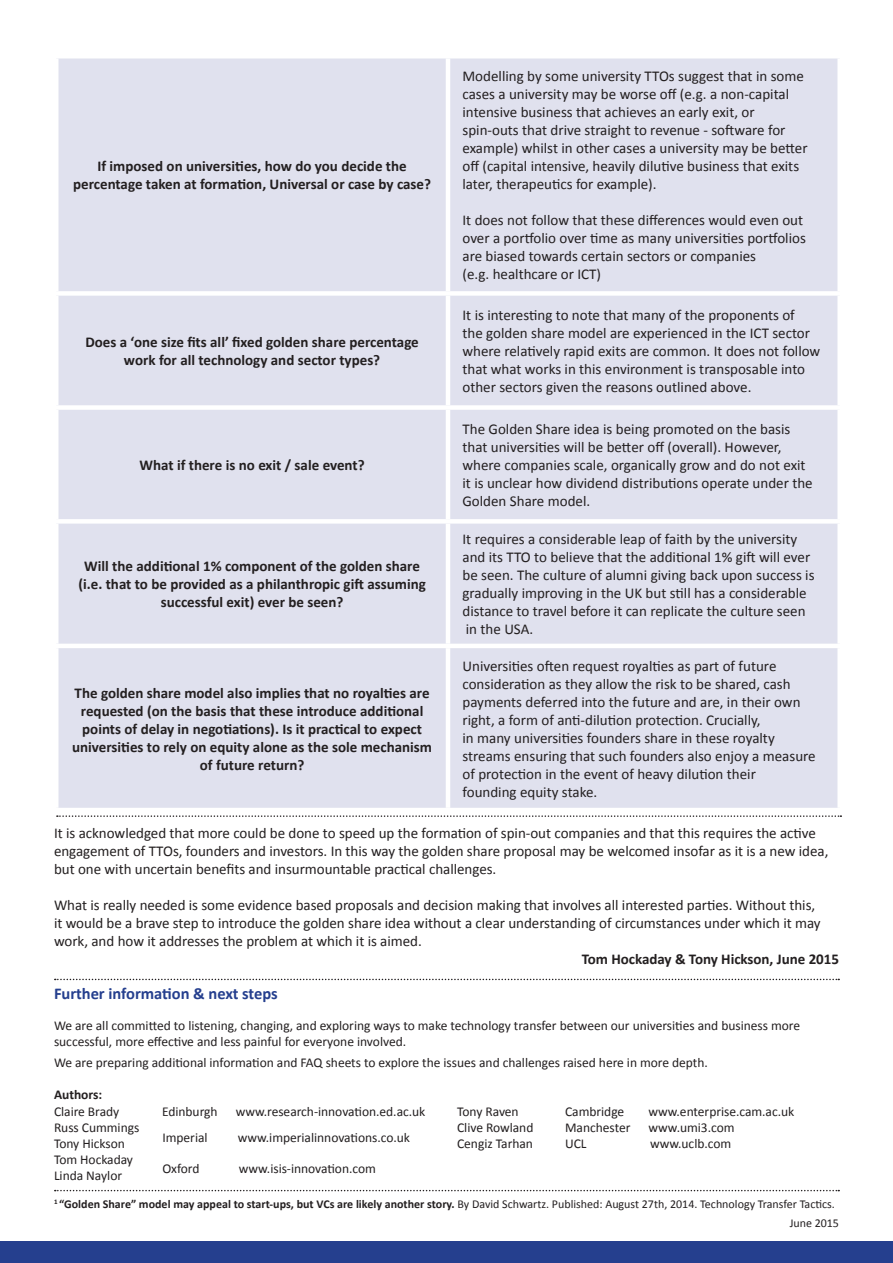
<style>
.page{position:relative;width:893px;height:1263px;background:#fff}
.page>*{position:absolute;margin:0;border:0;box-sizing:border-box;transform-origin:0 0}
.t1{font:700 16.5px "Calibri";color:#253f8e}
.t2{font:15px/18px "Calibri";color:#231f20}
.t3{font:700 15px/18px "Calibri";color:#231f20;text-align:center}
.t4{font:13.5px/16.2px "Calibri";color:#231f20}
.t5{font:700 13.5px "Calibri";color:#231f20}
.t6{font:12px "Calibri";color:#231f20}
.s1{font-weight:700}
</style>
<div class="page">
<div style="left:0;top:1242px;width:893px;height:21px;background:#253f8e"></div>
<div style="left:58px;top:59px;width:779px;height:749px;background:#e0e1ee"></div>
<div style="left:448px;top:291px;width:394px;height:5px;background:#fff"></div>
<div style="left:448px;top:405px;width:394px;height:5px;background:#fff"></div>
<div style="left:448px;top:519px;width:394px;height:5px;background:#fff"></div>
<hr style="left:448px;top:644px;width:394px;height:4px;background:#fff">
<hr style="left:446px;top:58px;width:4px;height:233px;background:#fff">
<div style="left:54px;top:291px;width:394px;height:5px;background:#fff"></div>
<hr style="left:446px;top:296px;width:4px;height:109px;background:#fff">
<div style="left:54px;top:405px;width:394px;height:5px;background:#fff"></div>
<hr style="left:446px;top:410px;width:4px;height:109px;background:#fff">
<div style="left:54px;top:519px;width:394px;height:5px;background:#fff"></div>
<hr style="left:446px;top:524px;width:4px;height:120px;background:#fff">
<hr style="left:54px;top:644px;width:394px;height:4px;background:#fff">
<hr style="left:446px;top:648px;width:4px;height:160px;background:#fff">
<svg style="left:55px;top:1190px;width:784px;height:1px"></svg>
<svg style="left:55px;top:979px;width:784px;height:1px"></svg>
<svg style="left:57px;top:815px;width:784px;height:2px"></svg>
<p class="t3" style="left:73px;top:157px;width:359px">If imposed on universities, how do you decide the percentage taken at formation, Universal or case by case?</p>
<p class="t3" style="left:85px;top:333px;width:335px">Does a ‘one size fits all’ fixed golden share percentage work for all technology and sector types?</p>
<p class="t3" style="left:140px;top:456px;width:227px">What if there is no exit / sale event?</p>
<p class="t3" style="left:78px;top:557px;width:349px">Will the additional 1% component of the golden share (i.e. that to be provided as a philanthropic gift assuming successful exit) ever be seen?</p>
<p class="t3" style="left:72px;top:684px;width:362px">The golden share model also implies that no royalties are requested (on the basis that these introduce additional points of delay in negotiations). Is it practical to expect universities to rely on equity alone as the sole mechanism of future return?</p>
<p class="t2" style="left:462px;top:68px;width:347px">Modelling by some university TTOs suggest that in some cases a university may be worse off (e.g. a non-capital intensive business that achieves an early exit, or spin-outs that drive straight to revenue - software for example) whilst in other cases a university may be better off (capital intensive, heavily dilutive business that exits later, therapeutics for example).</p>
<p class="t2" style="left:462px;top:212px;width:345px">It does not follow that these differences would even out over a portfolio over time as many universities portfolios are biased towards certain sectors or companies<br>(e.g. healthcare or ICT)</p>
<p class="t2" style="left:462px;top:306px;width:359px">It is interesting to note that many of the proponents of<br>the golden share model are experienced in the ICT sector where relatively rapid exits are common. It does not follow that what works in this environment is transposable into other sectors given the reasons outlined above.</p>
<p class="t2" style="left:462px;top:420px;width:352px">The Golden Share idea is being promoted on the basis that universities will be better off (overall). However, where companies scale, organically grow and do not exit it is unclear how dividend distributions operate under the Golden Share model.</p>
<p class="t2" style="left:462px;top:530px;width:354px">It requires a considerable leap of faith by the university and its TTO to believe that the additional 1% gift will ever be seen. The culture of alumni giving back upon success is gradually improving in the UK but still has a considerable distance to travel before it can replicate the culture seen in the USA.</p>
<p class="t2" style="left:462px;top:657px;width:355px">Universities often request royalties as part of future consideration as they allow the risk to be shared, cash payments deferred into the future and are, in their own right, a form of anti-dilution protection. Crucially,<br>in many universities founders share in these royalty streams ensuring that such founders also enjoy a measure of protection in the event of heavy dilution their<br>founding equity stake.</p>
<p class="t2" style="left:54px;top:824px;width:776px">It is acknowledged that more could be done to speed up the formation of spin-out companies and that this requires the active engagement of TTOs, founders and investors. In this way the golden share proposal may be welcomed insofar as it is a new idea, but one with uncertain benefits and insurmountable practical challenges.</p>
<p class="t2" style="left:54px;top:896px;width:768px">What is really needed is some evidence based proposals and decision making that involves all interested parties. Without this, it would be a brave step to introduce the golden share idea without a clear understanding of circumstances under which it may work, and how it addresses the problem at which it is aimed.</p>
<p class="t3" style="left:582px;top:950px;width:259px">Tom Hockaday &amp; Tony Hickson, June 2015</p>
<p class="t1" style="left:54px;top:983px;width:225px">Further information &amp; next steps</p>
<p class="t4" style="left:54px;top:1017px;width:748px">We are all committed to listening, changing, and exploring ways to make technology transfer between our universities and business more successful, more effective and less painful for everyone involved.</p>
<p class="t4" style="left:54px;top:1054px;width:655px">We are preparing additional information and FAQ sheets to explore the issues and challenges raised here in more depth.</p>
<p class="t5" style="left:54px;top:1086px;width:50px">Authors:</p>
<p class="t4" style="left:54px;top:1103px;width:67px">Claire Brady</p>
<p class="t4" style="left:162px;top:1103px;width:57px">Edinburgh</p>
<p class="t4" style="left:236px;top:1103px;width:191px">www.research-innovation.ed.ac.uk</p>
<p class="t4" style="left:54px;top:1119px;width:87px">Russ Cummings</p>
<p class="t4" style="left:54px;top:1135px;width:81px">Tony Hickson<br>Tom Hockaday</p>
<p class="t4" style="left:54px;top:1168px;width:70px">Linda Naylor</p>
<p class="t4" style="left:457px;top:1103px;width:63px">Tony Raven</p>
<p class="t4" style="left:565px;top:1103px;width:61px">Cambridge</p>
<p class="t4" style="left:648px;top:1103px;width:147px">www.enterprise.cam.ac.uk</p>
<p class="t4" style="left:457px;top:1119px;width:78px">Clive Rowland</p>
<p class="t4" style="left:565px;top:1119px;width:67px">Manchester</p>
<p class="t4" style="left:649px;top:1119px;width:88px">www.umi3.com</p>
<p class="t4" style="left:457px;top:1135px;width:77px">Cengiz Tarhan</p>
<p class="t4" style="left:565px;top:1135px;width:23px">UCL</p>
<p class="t4" style="left:650px;top:1135px;width:83px">www.uclb.com</p>
<p class="t4" style="left:162px;top:1129px;width:47px">Imperial</p>
<p class="t4" style="left:238px;top:1129px;width:174px">www.imperialinnovations.co.uk</p>
<p class="t4" style="left:162px;top:1160px;width:39px">Oxford</p>
<p class="t4" style="left:239px;top:1160px;width:139px">www.isis-innovation.com</p>
<p class="t6" style="left:54px;top:1196px;width:782px"><sup>1</sup> <span class="s1">“Golden Share” model may appeal to start-ups, but VCs are likely another story.</span> By David Schwartz. Published: August 27th, 2014. Technology Transfer Tactics.</p>
<p class="t6" style="left:790px;top:1216px;width:51px">June 2015</p>
</div>
